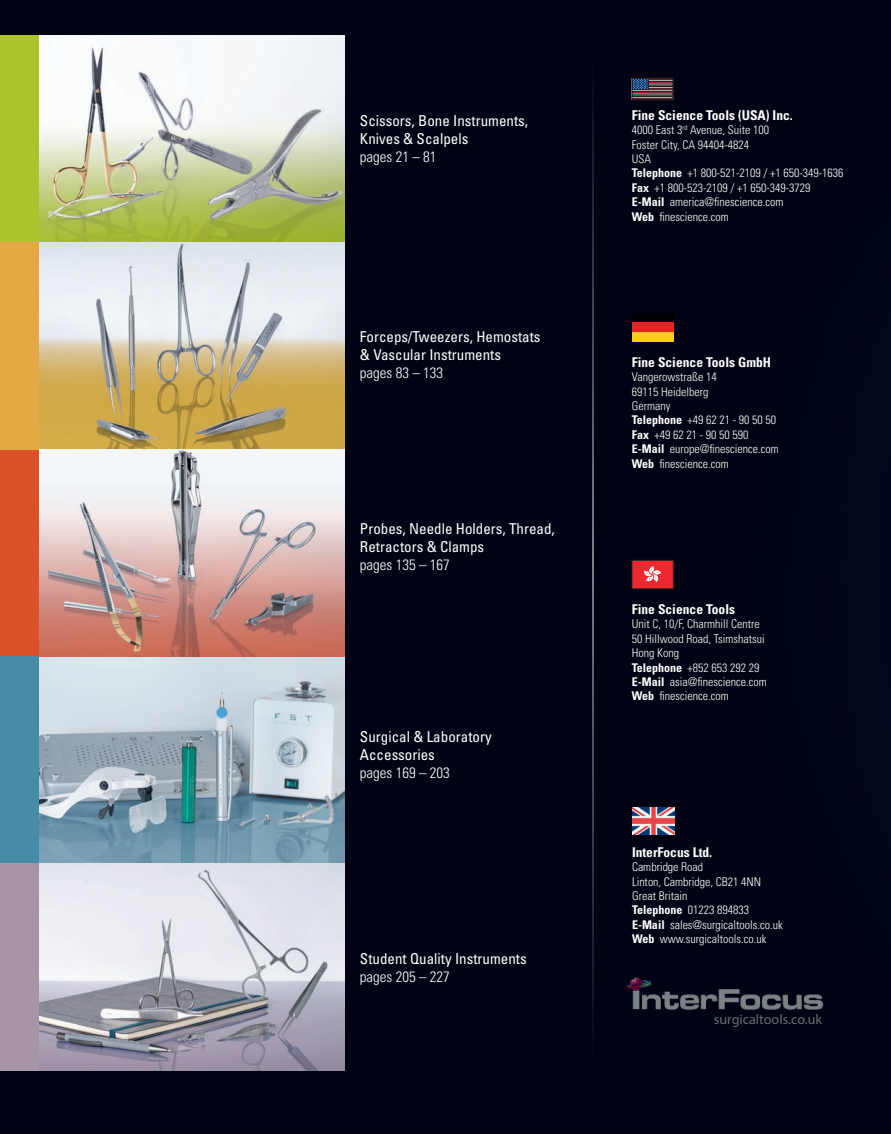
<style>
.page{position:relative;width:891px;height:1134px;background:#000313}
.page>*{position:absolute;margin:0;border:0;box-sizing:border-box;transform-origin:0 0}
.t1{font:condensed 15px/18px "Univers LT Std";color:#fff}
.t2{font:300 condensed 15px "Univers LT Std";color:#fff}
.t3{font:14.1px "Myriad Pro";color:#6c6d70}
.t4{font:700 condensed 13.5px "Univers LT Std";color:#fff}
.t5{font:300 condensed 12px/14.4px "Univers LT Std";color:#fff}
.s1{font-weight:700}
</style>
<div class="page">
<img style="left:39px;top:35px;width:306px;height:1036px">
<hr style="left:593px;top:54px;width:1px;height:1019px;background:#fff">
<div style="left:0;top:35px;width:38px;height:207px;background:#acc32b"></div>
<div style="left:0;top:449px;width:38px;height:208px;background:#da512a"></div>
<div style="left:0;top:657px;width:38px;height:207px;background:#468ca6"></div>
<div style="left:0;top:864px;width:38px;height:207px;background:#a795a5"></div>
<div style="left:0;top:242px;width:38px;height:207px;background:#e4a945"></div>
<svg style="left:634px;top:90px;width:37px;height:8px"></svg>
<div style="left:648px;top:88px;width:25px;height:2px;border:1px solid #231f20"></div>
<div style="left:632px;top:91px;width:41px;height:2px;border:1px solid #231f20"></div>
<div style="left:632px;top:78px;width:16px;height:12px;border:1px solid #231f20"></div>
<svg style="left:634px;top:80px;width:37px;height:9px"></svg>
<div style="left:632px;top:78px;width:41px;height:22px;border:1px solid #231f20"></div>
<div style="left:632px;top:313px;width:41px;height:10px;background:#000002"></div>
<div style="left:632px;top:323px;width:41px;height:9px;background:#e72222"></div>
<div style="left:632px;top:332px;width:41px;height:9px;background:#feca24"></div>
<div style="left:632px;top:560px;width:41px;height:29px;background:#ee2831"></div>
<div style="left:632px;top:560px;width:41px;height:29px;border:1px solid #231f20"></div>
<svg style="left:644px;top:566px;width:17px;height:16px"></svg>
<img style="left:625px;top:977px;width:198px;height:34px">
<img style="left:632px;top:807px;width:42px;height:28px">
<p class="t1" style="left:360px;top:112px;width:170px">Scissors, Bone Instruments,<br>Knives &amp; Scalpels</p>
<p class="t2" style="left:360px;top:148px;width:78px">pages 21 – 81</p>
<p class="t1" style="left:360px;top:328px;width:182px">Forceps/Tweezers, Hemostats &amp; Vascular Instruments</p>
<p class="t2" style="left:360px;top:364px;width:85px">pages 83 – 133</p>
<p class="t1" style="left:360px;top:519px;width:196px">Probes, Needle Holders, Thread,<br>Retractors &amp; Clamps</p>
<p class="t2" style="left:360px;top:555px;width:91px">pages 135 – 167</p>
<p class="t1" style="left:360px;top:728px;width:133px">Surgical &amp; Laboratory<br>Accessories</p>
<p class="t2" style="left:360px;top:764px;width:91px">pages 169 – 203</p>
<p class="t1" style="left:360px;top:949px;width:168px">Student Quality Instruments</p>
<p class="t2" style="left:360px;top:968px;width:91px">pages 205 – 227</p>
<p class="t4" style="left:632px;top:107px;width:163px">Fine Science Tools (USA) Inc.</p>
<p class="t5" style="left:632px;top:123px;width:213px">4000 East 3<sup>rd</sup> Avenue, Suite 100<br>Foster City, CA 94404-4824<br>USA<br><span class="s1">Telephone</span> +1 800-521-2109 / +1 650-349-1636<br><span class="s1">Fax</span> +1 800-523-2109 / +1 650-349-3729<br><span class="s1">E-Mail</span> america@finescience.com<br><span class="s1">Web</span> finescience.com</p>
<p class="t4" style="left:632px;top:354px;width:141px">Fine Science Tools GmbH</p>
<p class="t5" style="left:632px;top:370px;width:148px">Vangerowstraße 14<br>69115 Heidelberg<br>Germany<br><span class="s1">Telephone</span> +49 62 21 - 90 50 50<br><span class="s1">Fax</span> +49 62 21 - 90 50 590<br><span class="s1">E-Mail</span> europe@finescience.com<br><span class="s1">Web</span> finescience.com</p>
<p class="t4" style="left:632px;top:601px;width:105px">Fine Science Tools</p>
<p class="t5" style="left:632px;top:617px;width:136px">Unit C, 10/F, Charmhill Centre<br>50 Hillwood Road, Tsimshatsui<br>Hong Kong<br><span class="s1">Telephone</span> +852 653 292 29<br><span class="s1">E-Mail</span> asia@finescience.com<br><span class="s1">Web</span> finescience.com</p>
<p class="t4" style="left:632px;top:844px;width:82px">InterFocus Ltd.</p>
<p class="t5" style="left:632px;top:860px;width:152px">Cambridge Road<br>Linton, Cambridge, CB21 4NN<br>Great Britain<br><span class="s1">Telephone</span> 01223 894833<br><span class="s1">E-Mail</span> sales@surgicaltools.co.uk<br><span class="s1">Web</span> www.surgicaltools.co.uk</p>
<p class="t3" style="left:714px;top:1010px;width:110px">surgicaltools.co.uk</p>
</div>
